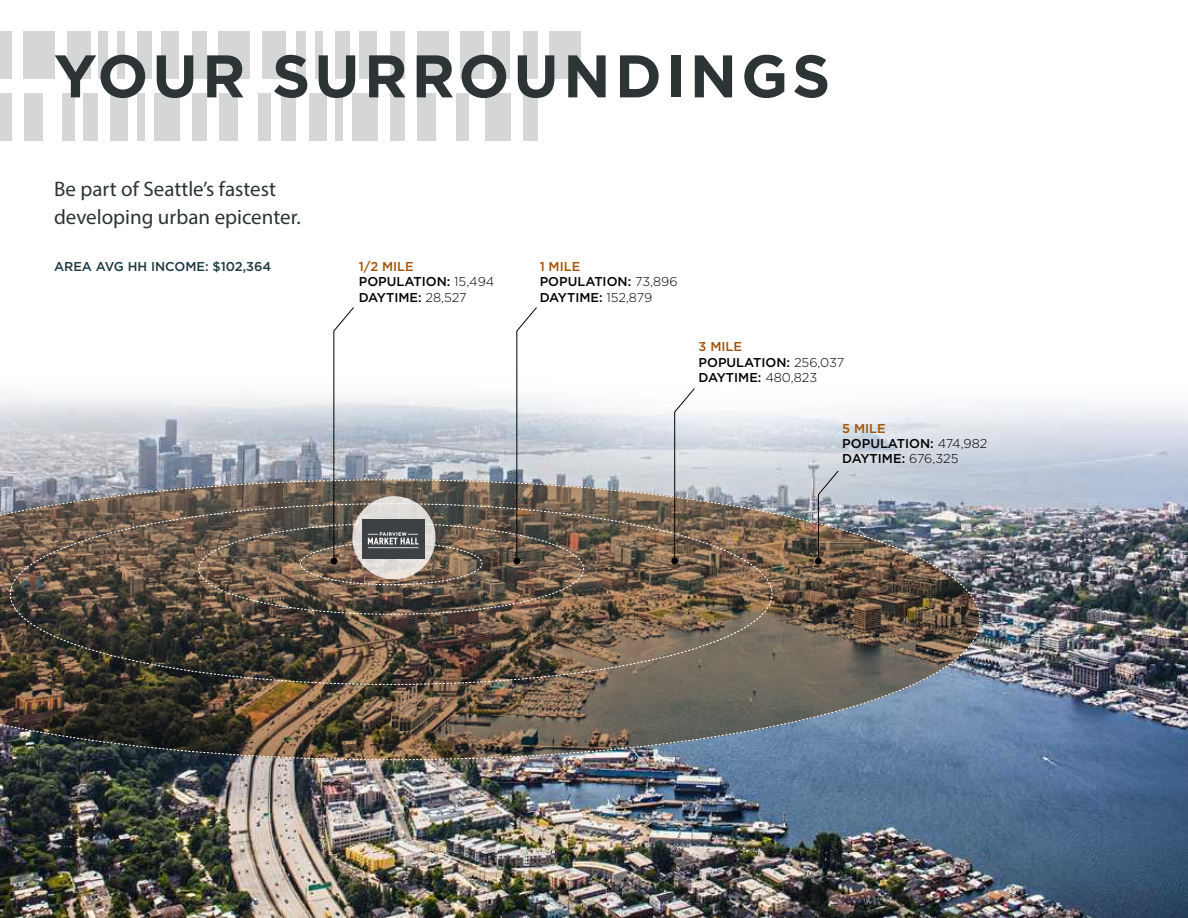
<style>
.page{position:relative;width:1188px;height:918px;background:#fff}
.page>*{position:absolute;margin:0;border:0;box-sizing:border-box;transform-origin:0 0}
.t1{font:700 60px "Gotham";letter-spacing:.065em;color:#2c3436}
.t2{font:21px/28.5px "Myriad Pro";color:#2c3436}
.t3{font:500 12.75px/15.5px "Gotham";color:#000}
.t4{font:500 12.75px "Gotham";color:#1c3840}
.s1{color:#a35200}
.s2{font-weight:300}
</style>
<div class="page">
<img style="left:0;top:31px;width:1188px;height:887px">
<img style="left:0;top:479px;width:981px;height:281px">
<svg style="left:10px;top:306px;width:763px;height:379px"></svg>
<div style="left:815px;top:558px;width:7px;height:6px;background:#000;border-radius:50%"></div>
<svg style="left:818px;top:470px;width:21px;height:91px;background:#989390"></svg>
<svg style="left:352px;top:496px;width:84px;height:83px;background:#ddd9d6"></svg>
<div style="left:523px;top:93px;width:15px;height:48px;background:#d5d7d7"></div>
<div style="left:485px;top:93px;width:26px;height:48px;background:#d5d7d7"></div>
<div style="left:550px;top:31px;width:31px;height:47px;background:#d5d7d7"></div>
<div style="left:523px;top:31px;width:15px;height:47px;background:#d5d7d7"></div>
<div style="left:492px;top:31px;width:18px;height:47px;background:#d5d7d7"></div>
<div style="left:456px;top:93px;width:13px;height:48px;background:#d5d7d7"></div>
<div style="left:418px;top:93px;width:18px;height:48px;background:#d5d7d7"></div>
<div style="left:390px;top:93px;width:15px;height:48px;background:#d5d7d7"></div>
<div style="left:309px;top:93px;width:18px;height:48px;background:#d5d7d7"></div>
<div style="left:281px;top:93px;width:15px;height:48px;background:#d5d7d7"></div>
<div style="left:352px;top:93px;width:26px;height:48px;background:#d5d7d7"></div>
<div style="left:335px;top:93px;width:8px;height:48px;background:#d5d7d7"></div>
<div style="left:258px;top:93px;width:12px;height:48px;background:#d5d7d7"></div>
<div style="left:219px;top:93px;width:19px;height:48px;background:#d5d7d7"></div>
<div style="left:192px;top:93px;width:14px;height:48px;background:#d5d7d7"></div>
<div style="left:111px;top:93px;width:17px;height:48px;background:#d5d7d7"></div>
<div style="left:83px;top:93px;width:15px;height:48px;background:#d5d7d7"></div>
<div style="left:154px;top:93px;width:26px;height:48px;background:#d5d7d7"></div>
<div style="left:137px;top:93px;width:8px;height:48px;background:#d5d7d7"></div>
<div style="left:63px;top:93px;width:12px;height:48px;background:#d5d7d7"></div>
<div style="left:24px;top:93px;width:18px;height:48px;background:#d5d7d7"></div>
<div style="left:0;top:93px;width:11px;height:48px;background:#d5d7d7"></div>
<div style="left:461px;top:31px;width:23px;height:47px;background:#d5d7d7"></div>
<div style="left:417px;top:31px;width:31px;height:47px;background:#d5d7d7"></div>
<div style="left:390px;top:31px;width:15px;height:47px;background:#d5d7d7"></div>
<div style="left:359px;top:31px;width:18px;height:47px;background:#d5d7d7"></div>
<div style="left:336px;top:31px;width:14px;height:47px;background:#d5d7d7"></div>
<div style="left:315px;top:31px;width:8px;height:47px;background:#d5d7d7"></div>
<div style="left:296px;top:31px;width:10px;height:47px;background:#d5d7d7"></div>
<div style="left:262px;top:31px;width:23px;height:47px;background:#d5d7d7"></div>
<div style="left:219px;top:31px;width:31px;height:47px;background:#d5d7d7"></div>
<div style="left:192px;top:31px;width:15px;height:47px;background:#d5d7d7"></div>
<div style="left:161px;top:31px;width:18px;height:47px;background:#d5d7d7"></div>
<div style="left:137px;top:31px;width:15px;height:47px;background:#d5d7d7"></div>
<div style="left:117px;top:31px;width:8px;height:47px;background:#d5d7d7"></div>
<div style="left:98px;top:31px;width:10px;height:47px;background:#d5d7d7"></div>
<div style="left:67px;top:31px;width:23px;height:47px;background:#d5d7d7"></div>
<div style="left:23px;top:31px;width:32px;height:47px;background:#d5d7d7"></div>
<div style="left:0;top:31px;width:11px;height:47px;background:#d5d7d7"></div>
<img style="left:362px;top:519px;width:62px;height:40px">
<h1 class="t1" style="left:54px;top:40px;width:778px">YOUR SURROUNDINGS</h1>
<h2 class="t2" style="left:54px;top:174px;width:248px">Be part of Seattle’s fastest developing urban epicenter.</h2>
<p class="t4" style="left:54px;top:258px;width:219px">AREA AVG HH INCOME: $102,364</p>
<p class="t3" style="left:359px;top:258px;width:137px"><span class="s1">1/2 MILE<br></span>POPULATION: <span class="s2">15,494<br></span>DAYTIME: <span class="s2">28,527</span></p>
<p class="t3" style="left:540px;top:258px;width:139px"><span class="s1">1 MILE<br></span>POPULATION: <span class="s2">73,896<br></span>DAYTIME: <span class="s2">152,879</span></p>
<p class="t3" style="left:699px;top:339px;width:147px"><span class="s1">3 MILE<br></span>POPULATION: <span class="s2">256,037<br></span>DAYTIME: <span class="s2">480,823</span></p>
<p class="t3" style="left:842px;top:420px;width:147px"><span class="s1">5 MILE<br></span>POPULATION: <span class="s2">474,982<br></span>DAYTIME: <span class="s2">676,325</span></p>
</div>
